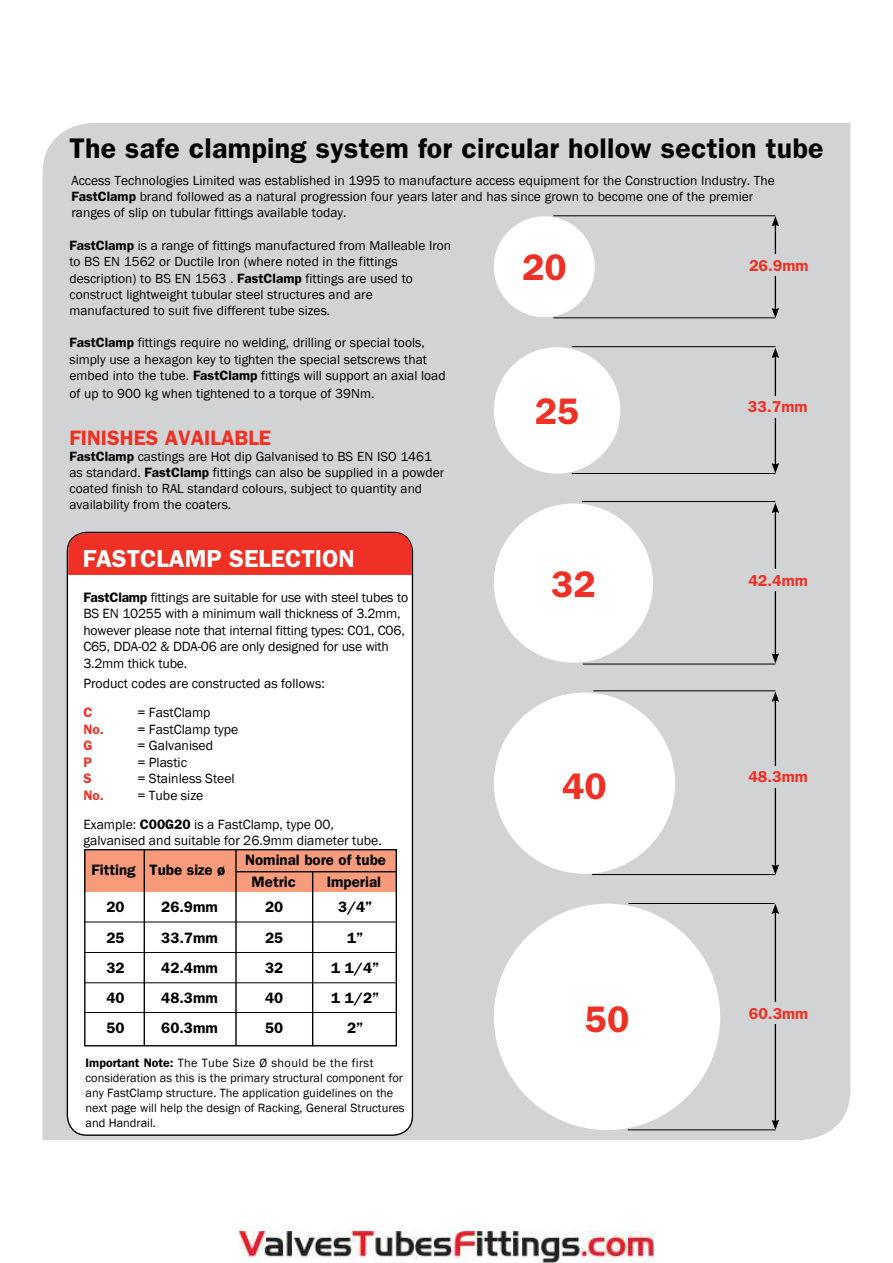
<style>
.page{position:relative;width:893px;height:1263px;background:#fff}
.page>*{position:absolute;margin:0;border:0;box-sizing:border-box;transform-origin:0 0}
.t1{font:600 37.05px "ITC Franklin Gothic Std";color:#ee3124}
.t2{font:600 28.5px "ITC Franklin Gothic Std";letter-spacing:.01em;color:#000}
.t3{font:600 24.75px "ITC Franklin Gothic Std";color:#fff}
.t4{font:600 21px "ITC Franklin Gothic Std";color:#ee3124}
.t5{font:600 15.9px "ITC Franklin Gothic Std";color:#ee3124}
.t6{font:600 15.15px/21.9px "ITC Franklin Gothic Std";color:#000}
.t7{font:13.8px/16.5px "Franklin Gothic";letter-spacing:-.015em;color:#000}
.t8{font:600 13.8px "ITC Franklin Gothic Std";color:#ee3124}
.t9{font:13.5px/16.2px "Franklin Gothic";color:#000}
.t10{font:12.3px/14.9px "Franklin Gothic";color:#000}
.s1{font-family:"ITC Franklin Gothic Std";font-weight:600}
</style>
<div class="page">
<div style="left:43px;top:123px;width:807px;height:1017px;background:#d1d3d4"></div>
<div style="left:67px;top:532px;width:345px;height:603px;background:#fff;border-radius:19px"></div>
<div style="left:68px;top:533px;width:344px;height:42px;background:#ee3124"></div>
<div style="left:494px;top:216px;width:101px;height:101px;background:#fff;border-radius:50%"></div>
<div style="left:494px;top:347px;width:126px;height:127px;background:#fff;border-radius:50%"></div>
<div style="left:494px;top:503px;width:159px;height:160px;background:#fff;border-radius:50%"></div>
<div style="left:494px;top:692px;width:181px;height:182px;background:#fff;border-radius:50%"></div>
<div style="left:494px;top:904px;width:226px;height:226px;background:#fff;border-radius:50%"></div>
<hr style="left:628px;top:903px;width:146px;height:1px;background:#000">
<hr style="left:628px;top:1129px;width:147px;height:1px;background:#000">
<hr style="left:775px;top:912px;width:1px;height:210px;background:#000">
<svg style="left:772px;top:904px;width:7px;height:10px"></svg>
<svg style="left:772px;top:1120px;width:7px;height:10px"></svg>
<hr style="left:775px;top:699px;width:1px;height:168px;background:#000">
<svg style="left:772px;top:692px;width:7px;height:10px"></svg>
<svg style="left:772px;top:864px;width:7px;height:11px"></svg>
<div style="left:748px;top:1002px;width:72px;height:22px;background:#d1d3d4"></div>
<div style="left:747px;top:766px;width:73px;height:22px;background:#d1d3d4"></div>
<hr style="left:593px;top:690px;width:182px;height:1px;background:#000">
<hr style="left:592px;top:874px;width:183px;height:1px;background:#000">
<hr style="left:582px;top:501px;width:193px;height:1px;background:#000">
<hr style="left:583px;top:664px;width:192px;height:1px;background:#000">
<hr style="left:775px;top:511px;width:1px;height:145px;background:#000">
<svg style="left:772px;top:503px;width:7px;height:10px"></svg>
<svg style="left:772px;top:653px;width:7px;height:11px"></svg>
<div style="left:747px;top:569px;width:73px;height:22px;background:#d1d3d4"></div>
<hr style="left:572px;top:473px;width:203px;height:1px;background:#000">
<hr style="left:572px;top:346px;width:203px;height:1px;background:#000">
<hr style="left:775px;top:356px;width:1px;height:109px;background:#000">
<svg style="left:772px;top:348px;width:7px;height:10px"></svg>
<svg style="left:772px;top:463px;width:7px;height:10px"></svg>
<div style="left:747px;top:396px;width:72px;height:22px;background:#d1d3d4"></div>
<hr style="left:553px;top:215px;width:222px;height:1px;background:#000">
<hr style="left:553px;top:317px;width:222px;height:1px;background:#000">
<hr style="left:775px;top:224px;width:1px;height:86px;background:#000">
<svg style="left:772px;top:216px;width:7px;height:10px"></svg>
<svg style="left:772px;top:308px;width:7px;height:10px"></svg>
<div style="left:748px;top:254px;width:72px;height:22px;background:#d1d3d4"></div>
<div style="left:84px;top:850px;width:312px;height:42px;background:#f79b7b"></div>
<div style="left:84px;top:849px;width:313px;height:197px;border:1px solid #000"></div>
<hr style="left:235px;top:849px;width:2px;height:196px;background:#000">
<hr style="left:84px;top:922px;width:312px;height:1px;background:#000">
<hr style="left:84px;top:952px;width:312px;height:1px;background:#000">
<hr style="left:84px;top:982px;width:312px;height:1px;background:#000">
<hr style="left:84px;top:1012px;width:312px;height:1px;background:#000">
<hr style="left:144px;top:850px;width:1px;height:195px;background:#000">
<hr style="left:312px;top:872px;width:1px;height:174px;background:#000">
<hr style="left:236px;top:871px;width:160px;height:1px;background:#000">
<img style="left:239px;top:1231px;width:414px;height:32px">
<h2 class="t2" style="left:69px;top:131px;width:756px">The safe clamping system for circular hollow section tube</h2>
<p class="t9" style="left:71px;top:173px;width:705px">Access Technologies Limited was established in 1995 to manufacture access equipment for the Construction Industry. The<br><span class="s1">FastClamp</span> brand followed as a natural progression four years later and has since grown to become one of the premier ranges of slip on tubular fittings available today.</p>
<p class="t9" style="left:69px;top:238px;width:383px"><span class="s1">FastClamp</span> is a range of fittings manufactured from Malleable Iron to BS EN 1562 or Ductile Iron (where noted in the fittings description) to BS EN 1563 . <span class="s1">FastClamp</span> fittings are used to construct lightweight tubular steel structures and are manufactured to suit five different tube sizes.</p>
<p class="t9" style="left:69px;top:335px;width:378px"><span class="s1">FastClamp</span> fittings require no welding, drilling or special tools, simply use a hexagon key to tighten the special setscrews that embed into the tube. <span class="s1">FastClamp</span> fittings will support an axial load</p>
<p class="t9" style="left:69px;top:385px;width:306px">of up to 900 kg when tightened to a torque of 39Nm.</p>
<h3 class="t4" style="left:69px;top:425px;width:203px">FINISHES AVAILABLE</h3>
<p class="t9" style="left:69px;top:448px;width:376px"><span class="s1">FastClamp</span> castings are Hot dip Galvanised to BS EN ISO 1461 as standard. <span class="s1">FastClamp</span> fittings can also be supplied in a powder coated finish to RAL standard colours, subject to quantity and availability from the coaters.</p>
<h3 class="t3" style="left:83px;top:544px;width:273px">FASTCLAMP SELECTION</h3>
<p class="t7" style="left:83px;top:589px;width:326px"><span class="s1">FastClamp</span> fittings are suitable for use with steel tubes to BS EN 10255 with a minimum wall thickness of 3.2mm, however please note that internal fitting types: C01, C06, C65, DDA-02 &amp; DDA-06 are only designed for use with 3.2mm thick tube.</p>
<p class="t7" style="left:83px;top:676px;width:243px">Product codes are constructed as follows:</p>
<p class="t8" style="left:83px;top:704px;width:11px">C</p>
<p class="t7" style="left:137px;top:705px;width:75px">= FastClamp</p>
<p class="t8" style="left:83px;top:721px;width:22px">No.</p>
<p class="t7" style="left:137px;top:721px;width:103px">= FastClamp type</p>
<p class="t8" style="left:83px;top:737px;width:11px">G</p>
<p class="t7" style="left:137px;top:738px;width:77px">= Galvanised</p>
<p class="t8" style="left:83px;top:754px;width:10px">P</p>
<p class="t7" style="left:137px;top:754px;width:51px">= Plastic</p>
<p class="t8" style="left:83px;top:770px;width:10px">S</p>
<p class="t7" style="left:137px;top:771px;width:99px">= Stainless Steel</p>
<p class="t8" style="left:83px;top:787px;width:22px">No.</p>
<p class="t7" style="left:83px;top:781px;width:252px;line-height:28.8px;text-indent:54px">= Tube size<br>Example: <span class="s1">C00G20</span> is a FastClamp, type 00,</p>
<p class="t7" style="left:83px;top:832px;width:300px">galvanised and suitable for 26.9mm diameter tube.</p>
<p class="t6" style="left:92px;top:858px;width:135px">Fitting Tube size ø</p>
<p class="t6" style="left:252px;top:849px;width:136px;text-indent:-6px">Nominal bore of tube<br>Metric</p>
<p class="t6" style="left:327px;top:871px;width:56px">Imperial</p>
<p class="t6" style="left:106px;top:896px;width:20px">20</p>
<p class="t6" style="left:161px;top:896px;width:58px">26.9mm</p>
<p class="t6" style="left:265px;top:896px;width:20px">20</p>
<p class="t6" style="left:338px;top:896px;width:36px">3/4”</p>
<p class="t6" style="left:106px;top:926px;width:20px">25</p>
<p class="t6" style="left:161px;top:926px;width:58px">33.7mm</p>
<p class="t6" style="left:265px;top:926px;width:20px">25</p>
<p class="t6" style="left:347px;top:926px;width:18px">1”</p>
<p class="t6" style="left:106px;top:957px;width:20px">32</p>
<p class="t6" style="left:161px;top:957px;width:58px">42.4mm</p>
<p class="t6" style="left:265px;top:957px;width:20px">32</p>
<p class="t6" style="left:331px;top:957px;width:50px">1 1/4”</p>
<p class="t6" style="left:106px;top:987px;width:20px">40</p>
<p class="t6" style="left:161px;top:987px;width:58px">48.3mm</p>
<p class="t6" style="left:265px;top:987px;width:20px">40</p>
<p class="t6" style="left:331px;top:987px;width:50px">1 1/2”</p>
<p class="t6" style="left:106px;top:1017px;width:20px">50</p>
<p class="t6" style="left:161px;top:1017px;width:58px">60.3mm</p>
<p class="t6" style="left:265px;top:1017px;width:20px">50</p>
<p class="t6" style="left:347px;top:1017px;width:18px">2”</p>
<p class="t10" style="left:85px;top:1056px;width:321px"><span class="s1">Important Note:</span> The Tube Size Ø should be the first consideration as this is the primary structural component for any FastClamp structure. The application guidelines on the next page will help the design of Racking, General Structures and Handrail.</p>
<h1 class="t1" style="left:522px;top:246px;width:46px">20</h1>
<p class="t5" style="left:749px;top:256px;width:61px">26.9mm</p>
<h1 class="t1" style="left:535px;top:390px;width:46px">25</h1>
<h1 class="t1" style="left:551px;top:563px;width:46px">32</h1>
<p class="t5" style="left:748px;top:397px;width:61px">33.7mm</p>
<p class="t5" style="left:748px;top:571px;width:61px">42.4mm</p>
<h1 class="t1" style="left:562px;top:764px;width:46px">40</h1>
<p class="t5" style="left:748px;top:767px;width:61px">48.3mm</p>
<h1 class="t1" style="left:585px;top:998px;width:46px">50</h1>
<p class="t5" style="left:749px;top:1004px;width:61px">60.3mm</p>
</div>
